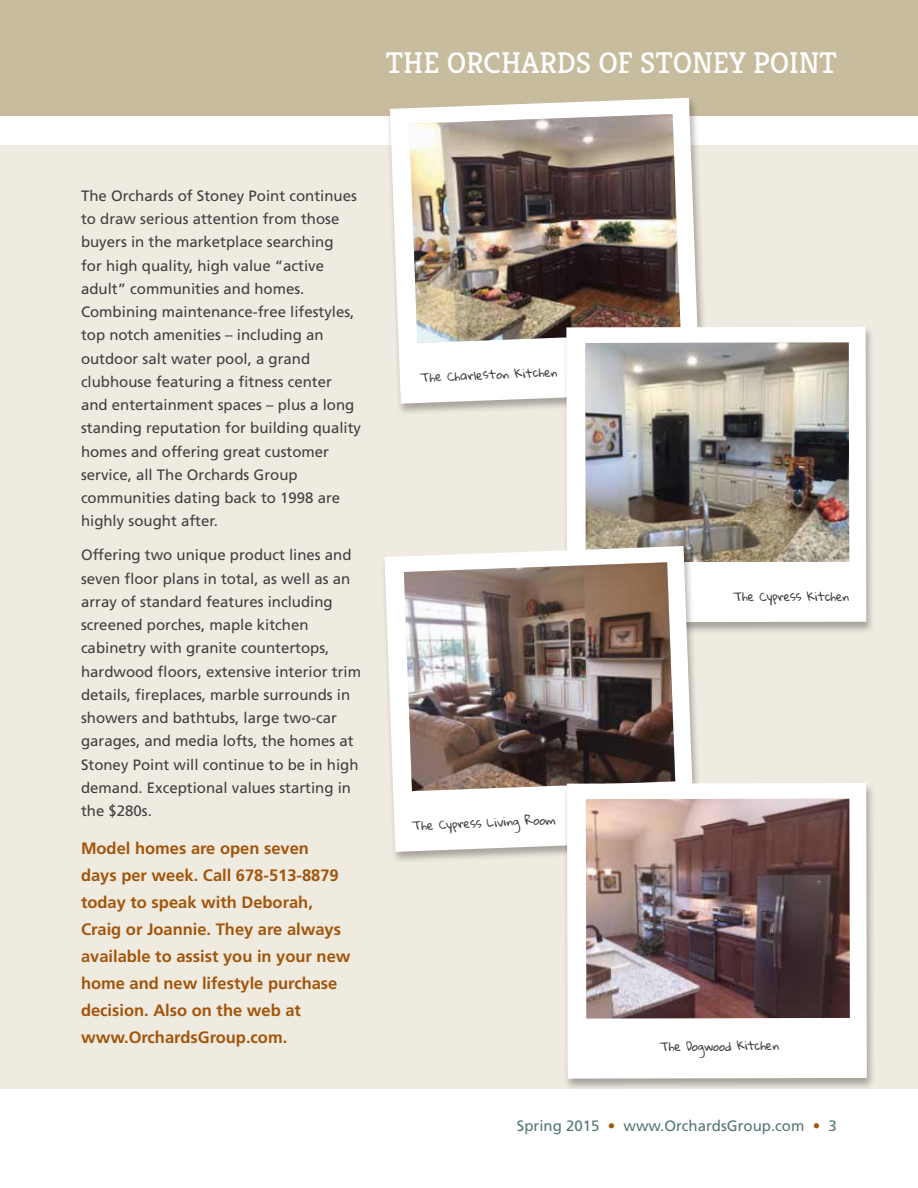
<style>
.page{position:relative;width:918px;height:1188px;background:#fff}
.page>*{position:absolute;margin:0;border:0;box-sizing:border-box;transform-origin:0 0}
.t1{font:30px "Kreon";color:#fff}
.t2{font:700 16.5px/27px "Frutiger";color:#a2550b}
.t3{font:15px/23.2px "Frutiger";color:#414042}
.t4{font:15px "Frutiger";color:#547778}
.t5{font:12px "Gloria Hallelujah";letter-spacing:-.01em;color:#414042}
.s1{color:#a2550b}
</style>
<div class="page">
<div style="left:0;top:0;width:918px;height:116px;background:#c8bc9e"></div>
<div style="left:0;top:146px;width:918px;height:943px;background:#f0ebe0"></div>
<div style="left:386px;top:97px;width:323px;height:319px;background:#000;opacity:.3"></div>
<svg style="left:390px;top:98px;width:310px;height:306px;fill:#fff"></svg>
<img style="left:409px;top:114px;width:272px;height:229px">
<div style="left:562px;top:326px;width:313px;height:308px;background:#000;opacity:.3"></div>
<div style="left:566px;top:327px;width:300px;height:295px;background:#fff"></div>
<img style="left:585px;top:342px;width:264px;height:220px">
<div style="left:381px;top:545px;width:322px;height:319px;background:#000;opacity:.3"></div>
<svg style="left:384px;top:546px;width:310px;height:306px;background:#f7f6f4"></svg>
<img style="left:404px;top:562px;width:271px;height:229px">
<div style="left:563px;top:782px;width:313px;height:309px;background:#000;opacity:.3"></div>
<div style="left:567px;top:783px;width:300px;height:296px;background:#fff"></div>
<img style="left:586px;top:799px;width:264px;height:220px">
<h1 class="t1" style="left:386px;top:45px;width:445px">THE ORCHARDS OF STONEY POINT</h1>
<p class="t3" style="left:81px;top:184px;width:282px">The Orchards of Stoney Point continues to draw serious attention from those buyers in the marketplace searching<br>for high quality, high value “active adult” communities and homes.<br>Combining maintenance-free lifestyles, top notch amenities – including an outdoor salt water pool, a grand clubhouse featuring a fitness center and entertainment spaces – plus a long standing reputation for building quality homes and offering great customer service, all The Orchards Group communities dating back to 1998 are highly sought after.</p>
<p class="t3" style="left:81px;top:543px;width:282px">Offering two unique product lines and seven floor plans in total, as well as an array of standard features including screened porches, maple kitchen cabinetry with granite countertops, hardwood floors, extensive interior trim details, fireplaces, marble surrounds in showers and bathtubs, large two-car garages, and media lofts, the homes at Stoney Point will continue to be in high demand. Exceptional values starting in the $280s.</p>
<p class="t2" style="left:81px;top:835px;width:271px">Model homes are open seven<br>days per week. Call 678-513-8879 today to speak with Deborah,<br>Craig or Joannie. They are always available to assist you in your new home and new lifestyle purchase decision. Also on the web at www.OrchardsGroup.com.</p>
<p class="t5" style="left:420px;top:370px;width:139px;rotate:-2deg">The Charleston Kitchen</p>
<p class="t5" style="left:411px;top:819px;width:146px;rotate:-2deg">The Cypress Living Room</p>
<p class="t5" style="left:733px;top:590px;width:118px">The Cypress Kitchen</p>
<p class="t5" style="left:659px;top:1039px;width:121px">The Dogwood Kitchen</p>
<p class="t4" style="left:517px;top:1117px;width:322px">Spring 2015 <span class="s1">•</span> www.OrchardsGroup.com <span class="s1">•</span> 3</p>
</div>
